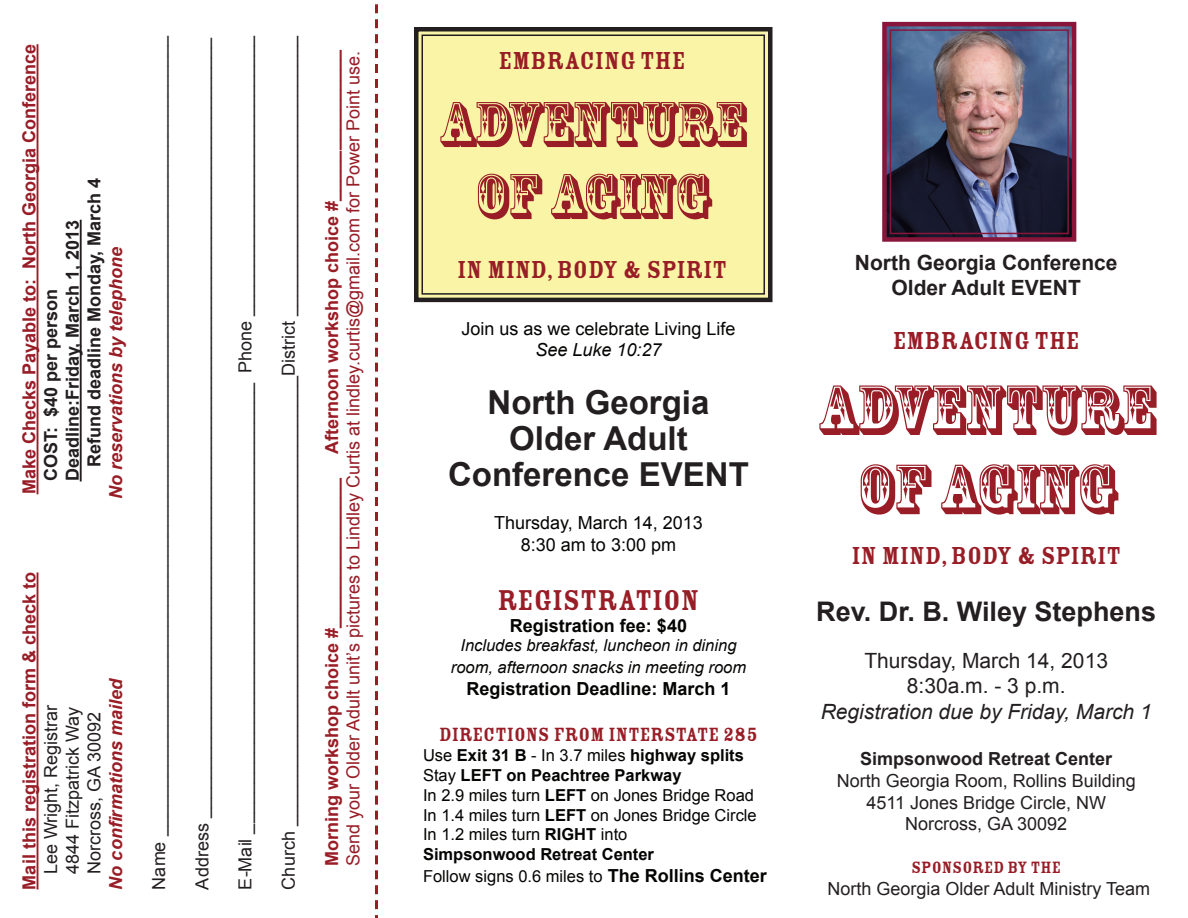
<style>
.page{position:relative;width:1188px;height:918px;background:#fff}
.page>*{position:absolute;margin:0;border:0;box-sizing:border-box;transform-origin:0 0}
.t1{font:66px "Rosewood Std";color:#981d26}
.t2{font:60px "Rosewood Std";color:#981d26}
.t3{font:700 33px "Arial";color:#231f20}
.Headings_2011{font:31.5px "Rosewood Std Fill";color:#981d26}
.t4{font:27px "Rosewood Std Fill";color:#981d26}
.t5{font:700 27px "Arial";color:#231f20}
.t6{font:700 21px "Arial";color:#231f20}
.t7{font:21px "Arial";color:#231f20}
.text{font:italic 21px "Arial";color:#231f20}
.Headings_2011-2{font:21px "Rosewood Std Fill";color:#981d26}
.text-2{font:18px "Arial";color:#231f20}
.Headings_2011-3{font:700 18px "Arial";color:#981d26}
.text-3{font:700 18px "Arial";color:#231f20}
.Headings_2011-4{font:18px "Arial";color:#981d26}
.t8{font:18px "Arial";color:#040503}
.text-4{font:italic 700 18px "Arial";color:#981d26}
.t9{font:700 18px "Arial";color:#040503}
.text-5{font:18px "Rosewood Std Fill";color:#981d26}
.t10{font:italic 18px "Arial";color:#040503}
.t11{font:16.5px "Arial";color:#040503}
.t12{font:700 16.5px "Arial";color:#040503}
.t13{font:italic 16.5px "Arial";color:#040503}
.s1{font-weight:400}
.s2{font-weight:700}
.s3{font-weight:700;font-size:18px}
</style>
<div class="page">
<img style="left:882px;top:21px;width:195px;height:221px">
<div style="left:890px;top:29px;width:179px;height:205px;border:2px solid #88163b"></div>
<hr style="left:37px;top:572px;width:1px;height:318px;background:#981d26">
<hr style="left:37px;top:44px;width:1px;height:450px;background:#981d26">
<hr style="left:80px;top:220px;width:2px;height:261px;background:#231f20">
<svg style="left:375px;top:4px;width:3px;height:914px"></svg>
<svg style="left:414px;top:27px;width:359px;height:276px"></svg>
<div style="left:422px;top:35px;width:343px;height:260px;border:2px solid #231f20"></div>
<p class="Headings_2011-3" style="left:17px;top:494px;width:452px;rotate:-90deg">Make Checks Payable to: North Georgia Conference</p>
<p class="text-3" style="left:82px;top:467px;width:291px;rotate:-90deg">Refund deadline Monday, March 4</p>
<p class="text-3" style="left:61px;top:481px;width:263px;rotate:-90deg">Deadline:Friday, March 1, 2013</p>
<p class="text-4" style="left:104px;top:499px;width:254px;rotate:-90deg">No reservations by telephone</p>
<p class="text-3" style="left:39px;top:481px;width:194px;rotate:-90deg">Cost: $40 per person</p>
<p class="Headings_2011-3" style="left:17px;top:890px;width:319px;rotate:-90deg">Mail this registration form &amp; check to</p>
<p class="text-4" style="left:104px;top:890px;width:213px;rotate:-90deg">No confirmations mailed</p>
<p class="text-2" style="left:39px;top:874px;width:171px;rotate:-90deg">Lee Wright, Registrar</p>
<p class="text-2" style="left:61px;top:874px;width:169px;rotate:-90deg">4844 Fitzpatrick Way</p>
<p class="text-2" style="left:82px;top:874px;width:164px;rotate:-90deg">Norcross, GA 30092</p>
<p class="text-2" style="left:147px;top:890px;width:856px;rotate:-90deg">Name ________________________________________________________________________________</p>
<p class="text-2" style="left:190px;top:890px;width:854px;rotate:-90deg">Address ______________________________________________________________________________</p>
<p class="text-2" style="left:233px;top:890px;width:856px;rotate:-90deg">E-Mail _____________________________________________ Phone ____________________________</p>
<p class="text-2" style="left:277px;top:890px;width:856px;rotate:-90deg">Church _____________________________________________District ____________________________</p>
<p class="Headings_2011-3" style="left:320px;top:454px;width:405px;rotate:-90deg">Afternoon workshop choice #_______________</p>
<p class="Headings_2011-4" style="left:341px;top:866px;width:816px;rotate:-90deg">Send your Older Adult unit’s pictures to Lindley Curtis at lindley.curtis@gmail.com for Power Point use.</p>
<p class="Headings_2011-3" style="left:320px;top:866px;width:390px;rotate:-90deg">Morning workshop choice #_______________</p>
<p class="t4" style="left:498px;top:46px;width:189px">EMBRACING THE</p>
<p class="t2" style="left:439px;top:89px;width:308px">ADVENTURE</p>
<p class="t2" style="left:475px;top:161px;width:237px">OF AGING</p>
<p class="t4" style="left:457px;top:255px;width:271px">IN MIND, BODY &amp; SPIRIT</p>
<p class="t8" style="left:461px;top:316px;width:276px">Join us as we celebrate Living Life</p>
<p class="t10" style="left:535px;top:338px;width:128px">See Luke 10:27</p>
<p class="t3" style="left:488px;top:380px;width:223px">North Georgia</p>
<p class="t3" style="left:509px;top:416px;width:180px">Older Adult</p>
<p class="t3" style="left:448px;top:452px;width:302px">Conference EVENT</p>
<p class="t8" style="left:494px;top:511px;width:210px">Thursday, March 14, 2013</p>
<p class="t8" style="left:521px;top:532px;width:157px">8:30 am to 3:00 pm</p>
<p class="Headings_2011" style="left:498px;top:583px;width:203px">REGISTRATION</p>
<p class="t9" style="left:510px;top:613px;width:179px">Registration fee: $40</p>
<p class="t13" style="left:460px;top:635px;width:278px">Includes breakfast, luncheon in dining</p>
<p class="t13" style="left:451px;top:656px;width:297px">room, afternoon snacks in meeting room</p>
<p class="t9" style="left:466px;top:676px;width:266px">Registration Deadline: March 1</p>
<p class="Headings_2011-2" style="left:439px;top:723px;width:320px">DIRECTIONS FROM INTERSTATE 285</p>
<p class="t12" style="left:423px;top:744px;width:322px"><span class="s1">Use</span> Exit 31 B <span class="s1">- In 3.7 miles</span> highway splits</p>
<p class="t11" style="left:423px;top:764px;width:59px">Stay <span class="s2">Left</span></p>
<p class="t12" style="left:506px;top:764px;width:177px">on Peachtree Parkway</p>
<p class="t11" style="left:423px;top:784px;width:143px">In 2.9 miles turn <span class="s2">Left</span></p>
<p class="t11" style="left:591px;top:784px;width:165px">on Jones Bridge Road</p>
<p class="t11" style="left:423px;top:804px;width:143px">In 1.4 miles turn <span class="s2">Left</span></p>
<p class="t11" style="left:591px;top:804px;width:167px">on Jones Bridge Circle</p>
<p class="t11" style="left:423px;top:824px;width:206px">In 1.2 miles turn <span class="s2">Right</span> into</p>
<p class="t12" style="left:423px;top:843px;width:233px">Simpsonwood Retreat Center</p>
<p class="t11" style="left:423px;top:865px;width:345px">Follow signs 0.6 miles to <span class="s3">The Rollins Center</span></p>
<p class="t6" style="left:855px;top:249px;width:264px">North Georgia Conference</p>
<p class="t6" style="left:892px;top:274px;width:191px">Older Adult EVENT</p>
<p class="t4" style="left:893px;top:326px;width:189px">EMBRACING THE</p>
<p class="t1" style="left:817px;top:371px;width:339px">ADVENTURE</p>
<p class="t1" style="left:857px;top:450px;width:260px">OF AGING</p>
<p class="t4" style="left:851px;top:541px;width:271px">IN MIND, BODY &amp; SPIRIT</p>
<p class="t5" style="left:816px;top:594px;width:341px">Rev. Dr. B. Wiley Stephens</p>
<p class="t7" style="left:864px;top:647px;width:245px">Thursday, March 14, 2013</p>
<p class="t7" style="left:907px;top:672px;width:160px">8:30a.m. - 3 p.m.</p>
<p class="text" style="left:821px;top:698px;width:333px">Registration due by Friday, March 1</p>
<p class="text-3" style="left:860px;top:747px;width:254px">Simpsonwood Retreat Center</p>
<p class="text-2" style="left:837px;top:769px;width:301px">North Georgia Room, Rollins Building</p>
<p class="text-2" style="left:866px;top:791px;width:241px">4511 Jones Bridge Circle, NW</p>
<p class="text-2" style="left:905px;top:812px;width:164px">Norcross, GA 30092</p>
<p class="text-5" style="left:912px;top:858px;width:151px">SPONSORED BY THE</p>
<p class="text-2" style="left:827px;top:877px;width:324px">North Georgia Older Adult Ministry Team</p>
</div>
